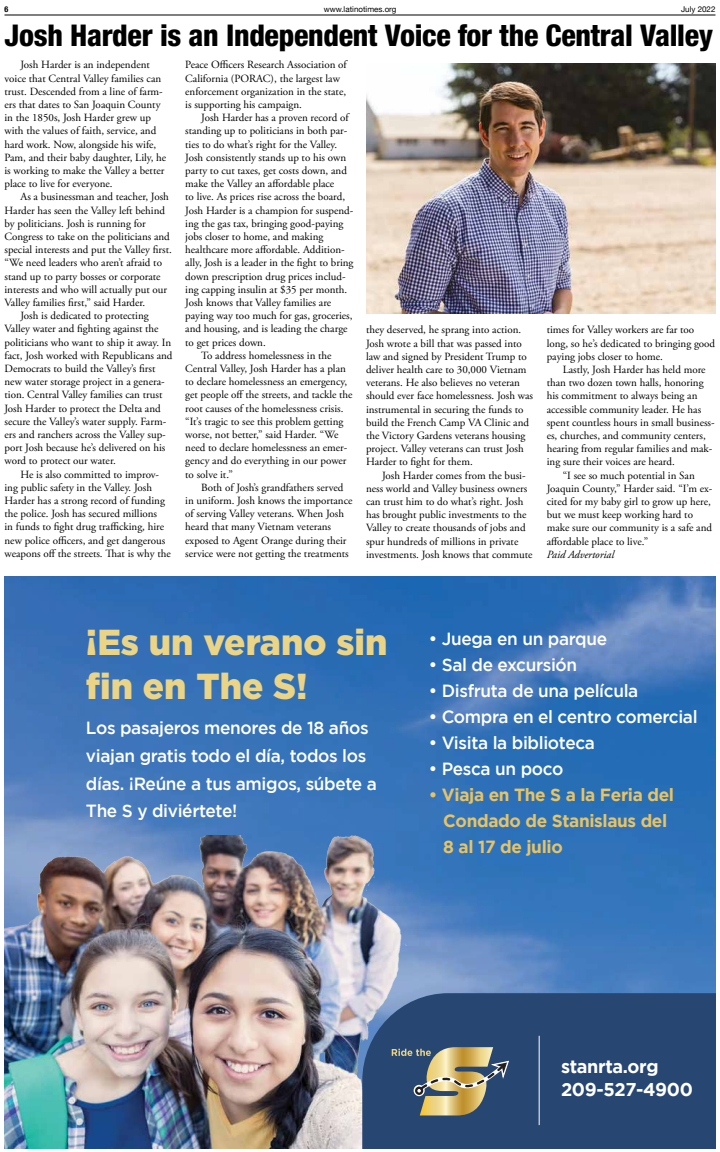
<style>
.page{position:relative;width:720px;height:1152px;background:#fff}
.page>*{position:absolute;margin:0;border:0;box-sizing:border-box;transform-origin:0 0}
.t1{font:900 36.1px/43.3px "Gotham";color:#ebd485}
.t2{font:800 condensed 30px "Helvetica Neue LT Std";letter-spacing:-.01em;color:#000}
.t3{font:700 18.5px/22.2px "Gotham";letter-spacing:-.02em;color:#fff}
.t4{font:500 17.6px/27.8px "Gotham";letter-spacing:-.02em;color:#fff}
.t5{font:700 17.6px/26.1px "Gotham";letter-spacing:-.02em;color:#e7c364}
.t6{font:11px/13.2px "Adobe Garamond Pro";color:#000}
.t7{font:italic 11px "Adobe Garamond Pro";color:#000}
.t8{font:8px "Helvetica Neue";color:#000}
.t9{font:700 condensed 8px "Helvetica Neue";color:#000}
</style>
<div class="page">
<hr style="left:4px;top:15px;width:712px;height:1px;background:#000">
<svg style="left:4px;top:576px;width:712px;height:417px;background:#3874b9"></svg>
<img style="left:4px;top:835px;width:441px;height:313px">
<div style="left:362px;top:993px;width:354px;height:155px;background:#274672"></div>
<hr style="left:539px;top:1036px;width:1px;height:89px;background:#fff">
<svg style="left:392px;top:1047px;width:117px;height:68px;background:#7e8176"></svg>
<img style="left:366px;top:64px;width:350px;height:249px">
<p class="t9" style="left:4px;top:3px;width:5px">6</p>
<p class="t8" style="left:324px;top:3px;width:74px">www.latinotimes.org</p>
<p class="t8" style="left:681px;top:3px;width:36px">July 2022</p>
<h2 class="t2" style="left:4px;top:17px;width:710px">Josh Harder is an Independent Voice for the Central Valley</h2>
<p class="t6" style="left:4px;top:59px;width:163px;text-indent:16px">Josh Harder is an independent voice that Central Valley families can trust. Descended from a line of farm&shy;ers that dates to San Joaquin County in the 1850s, Josh Harder grew up with the values of faith, service, and hard work. Now, alongside his wife, Pam, and their baby daughter, Lily, he is working to make the Valley a better place to live for everyone.</p>
<p class="t6" style="left:21px;top:191px;width:150px">As a businessman and teacher, Josh</p>
<p class="t6" style="left:4px;top:204px;width:162px">Harder has seen the Valley left behind</p>
<p class="t6" style="left:4px;top:217px;width:143px">by politicians. Josh is running for</p>
<p class="t6" style="left:4px;top:230px;width:167px">Congress to take on the politicians and</p>
<p class="t6" style="left:4px;top:244px;width:169px">special interests and put the Valley first.</p>
<p class="t6" style="left:4px;top:257px;width:159px">“We need leaders who aren’t afraid to</p>
<p class="t6" style="left:4px;top:270px;width:158px">stand up to party bosses or corporate</p>
<p class="t6" style="left:4px;top:283px;width:164px">interests and who will actually put our</p>
<p class="t6" style="left:4px;top:296px;width:142px">Valley families first,” said Harder.</p>
<p class="t6" style="left:21px;top:310px;width:130px">Josh is dedicated to protecting</p>
<p class="t6" style="left:4px;top:323px;width:156px">Valley water and fighting against the</p>
<p class="t6" style="left:4px;top:336px;width:168px">politicians who want to ship it away. In</p>
<p class="t6" style="left:4px;top:349px;width:170px">fact, Josh worked with Republicans and</p>
<p class="t6" style="left:4px;top:362px;width:153px">Democrats to build the Valley’s first</p>
<p class="t6" style="left:4px;top:376px;width:162px">new water storage project in a genera-</p>
<p class="t6" style="left:4px;top:389px;width:160px">tion. Central Valley families can trust</p>
<p class="t6" style="left:4px;top:402px;width:158px">Josh Harder to protect the Delta and</p>
<p class="t6" style="left:4px;top:415px;width:163px">secure the Valley’s water supply. Farm-</p>
<p class="t6" style="left:4px;top:428px;width:163px">ers and ranchers across the Valley sup-</p>
<p class="t6" style="left:4px;top:442px;width:162px">port Josh because he’s delivered on his</p>
<p class="t6" style="left:4px;top:455px;width:113px">word to protect our water.</p>
<p class="t6" style="left:21px;top:468px;width:140px">He is also committed to improv-</p>
<p class="t6" style="left:4px;top:481px;width:149px">ing public safety in the Valley. Josh</p>
<p class="t6" style="left:4px;top:494px;width:162px">Harder has a strong record of funding</p>
<p class="t6" style="left:4px;top:508px;width:154px">the police. Josh has secured millions</p>
<p class="t6" style="left:4px;top:521px;width:161px">in funds to fight drug trafficking, hire</p>
<p class="t6" style="left:4px;top:534px;width:162px">new police officers, and get dangerous</p>
<p class="t6" style="left:4px;top:547px;width:168px">weapons off the streets. That is why the</p>
<p class="t6" style="left:185px;top:59px;width:163px">Peace Officers Research Association of California (PORAC), the largest law enforcement organization in the state, is supporting his campaign.</p>
<p class="t6" style="left:201px;top:112px;width:149px">Josh Harder has a proven record of</p>
<p class="t6" style="left:185px;top:125px;width:164px">standing up to politicians in both par-</p>
<p class="t6" style="left:185px;top:138px;width:154px">ties to do what’s right for the Valley.</p>
<p class="t6" style="left:185px;top:151px;width:162px">Josh consistently stands up to his own</p>
<p class="t6" style="left:185px;top:164px;width:163px">party to cut taxes, get costs down, and</p>
<p class="t6" style="left:185px;top:178px;width:151px">make the Valley an affordable place</p>
<p class="t6" style="left:185px;top:191px;width:161px">to live. As prices rise across the board,</p>
<p class="t6" style="left:185px;top:204px;width:170px">Josh Harder is a champion for suspend-</p>
<p class="t6" style="left:185px;top:217px;width:160px">ing the gas tax, bringing good-paying</p>
<p class="t6" style="left:185px;top:230px;width:140px">jobs closer to home, and making</p>
<p class="t6" style="left:185px;top:244px;width:161px">healthcare more affordable. Addition-</p>
<p class="t6" style="left:185px;top:257px;width:170px">ally, Josh is a leader in the fight to bring</p>
<p class="t6" style="left:185px;top:270px;width:162px">down prescription drug prices includ-</p>
<p class="t6" style="left:185px;top:283px;width:164px">ing capping insulin at $35 per month.</p>
<p class="t6" style="left:185px;top:296px;width:148px">Josh knows that Valley families are</p>
<p class="t6" style="left:185px;top:310px;width:169px">paying way too much for gas, groceries,</p>
<p class="t6" style="left:185px;top:323px;width:164px">and housing, and is leading the charge</p>
<p class="t6" style="left:185px;top:336px;width:82px">to get prices down.</p>
<p class="t6" style="left:201px;top:349px;width:132px">To address homelessness in the</p>
<p class="t6" style="left:185px;top:362px;width:162px">Central Valley, Josh Harder has a plan</p>
<p class="t6" style="left:185px;top:376px;width:163px">to declare homelessness an emergency,</p>
<p class="t6" style="left:185px;top:389px;width:169px">get people off the streets, and tackle the</p>
<p class="t6" style="left:185px;top:402px;width:160px">root causes of the homelessness crisis.</p>
<p class="t6" style="left:185px;top:415px;width:160px">“It’s tragic to see this problem getting</p>
<p class="t6" style="left:185px;top:428px;width:155px">worse, not better,” said Harder. “We</p>
<p class="t6" style="left:185px;top:442px;width:164px">need to declare homelessness an emer-</p>
<p class="t6" style="left:185px;top:455px;width:163px">gency and do everything in our power</p>
<p class="t6" style="left:185px;top:468px;width:49px">to solve it.”</p>
<p class="t6" style="left:201px;top:481px;width:144px">Both of Josh’s grandfathers served</p>
<p class="t6" style="left:185px;top:494px;width:169px">in uniform. Josh knows the importance</p>
<p class="t6" style="left:185px;top:508px;width:160px">of serving Valley veterans. When Josh</p>
<p class="t6" style="left:185px;top:521px;width:147px">heard that many Vietnam veterans</p>
<p class="t6" style="left:185px;top:534px;width:163px">exposed to Agent Orange during their</p>
<p class="t6" style="left:185px;top:547px;width:165px">service were not getting the treatments</p>
<p class="t6" style="left:366px;top:324px;width:169px">they deserved, he sprang into action.<br>Josh wrote a bill that was passed into law and signed by President Trump to deliver health care to 30,000 Vietnam veterans. He also believes no veteran should ever face homelessness. Josh was instrumental in securing the funds to build the French Camp VA Clinic and the Victory Gardens veterans housing project. Valley veterans can trust Josh Harder to fight for them.</p>
<p class="t6" style="left:366px;top:469px;width:168px;text-indent:16px">Josh Harder comes from the busi&shy;ness world and Valley business owners can trust him to do what’s right. Josh has brought public investments to the Valley to create thousands of jobs and spur hundreds of millions in private investments. Josh knows that commute</p>
<p class="t6" style="left:547px;top:324px;width:170px">times for Valley workers are far too long, so he’s dedicated to bringing good paying jobs closer to home.</p>
<p class="t6" style="left:563px;top:363px;width:144px">Lastly, Josh Harder has held more</p>
<p class="t6" style="left:547px;top:377px;width:158px">than two dozen town halls, honoring</p>
<p class="t6" style="left:547px;top:390px;width:152px">his commitment to always being an</p>
<p class="t6" style="left:547px;top:403px;width:156px">accessible community leader. He has</p>
<p class="t6" style="left:547px;top:416px;width:169px">spent countless hours in small business-</p>
<p class="t6" style="left:547px;top:429px;width:161px">es, churches, and community centers,</p>
<p class="t6" style="left:547px;top:443px;width:167px">hearing from regular families and mak-</p>
<p class="t6" style="left:547px;top:456px;width:130px">ing sure their voices are heard.</p>
<p class="t6" style="left:563px;top:469px;width:134px">“I see so much potential in San</p>
<p class="t6" style="left:547px;top:482px;width:167px">Joaquin County,” Harder said. “I’m ex-</p>
<p class="t6" style="left:547px;top:495px;width:166px">cited for my baby girl to grow up here,</p>
<p class="t6" style="left:547px;top:509px;width:148px">but we must keep working hard to</p>
<p class="t6" style="left:547px;top:522px;width:167px">make sure our community is a safe and</p>
<p class="t6" style="left:547px;top:535px;width:103px">affordable place to live.”</p>
<p class="t7" style="left:547px;top:548px;width:69px">Paid Advertorial</p>
<h1 class="t1" style="left:86px;top:620px;width:303px">¡Es un verano sin fin en The S!</h1>
<h3 class="t4" style="left:86px;top:713px;width:292px">Los pasajeros menores de 18 años viajan gratis todo el día, todos los días. ¡Reúne a tus amigos, súbete a<br>The S y diviértete!</h3>
<h3 class="t4" style="left:429px;top:624px;width:180px">• Juega en un parque</h3>
<h3 class="t4" style="left:429px;top:651px;width:150px">• Sal de excursión</h3>
<h3 class="t4" style="left:429px;top:677px;width:211px">• Disfruta de una película</h3>
<h3 class="t4" style="left:429px;top:703px;width:270px">• Compra en el centro comercial</h3>
<h3 class="t4" style="left:429px;top:729px;width:168px">• Visita la biblioteca</h3>
<h3 class="t4" style="left:429px;top:755px;width:136px">• Pesca un poco</h3>
<h3 class="t5" style="left:443px;top:782px;width:232px;text-indent:-14px">• Viaja en The S a la Feria del<br>Condado de Stanislaus del<br>8 al 17 de julio</h3>
<h3 class="t3" style="left:561px;top:1055px;width:133px">stanrta.org<br>209-527-4900</h3>
</div>
